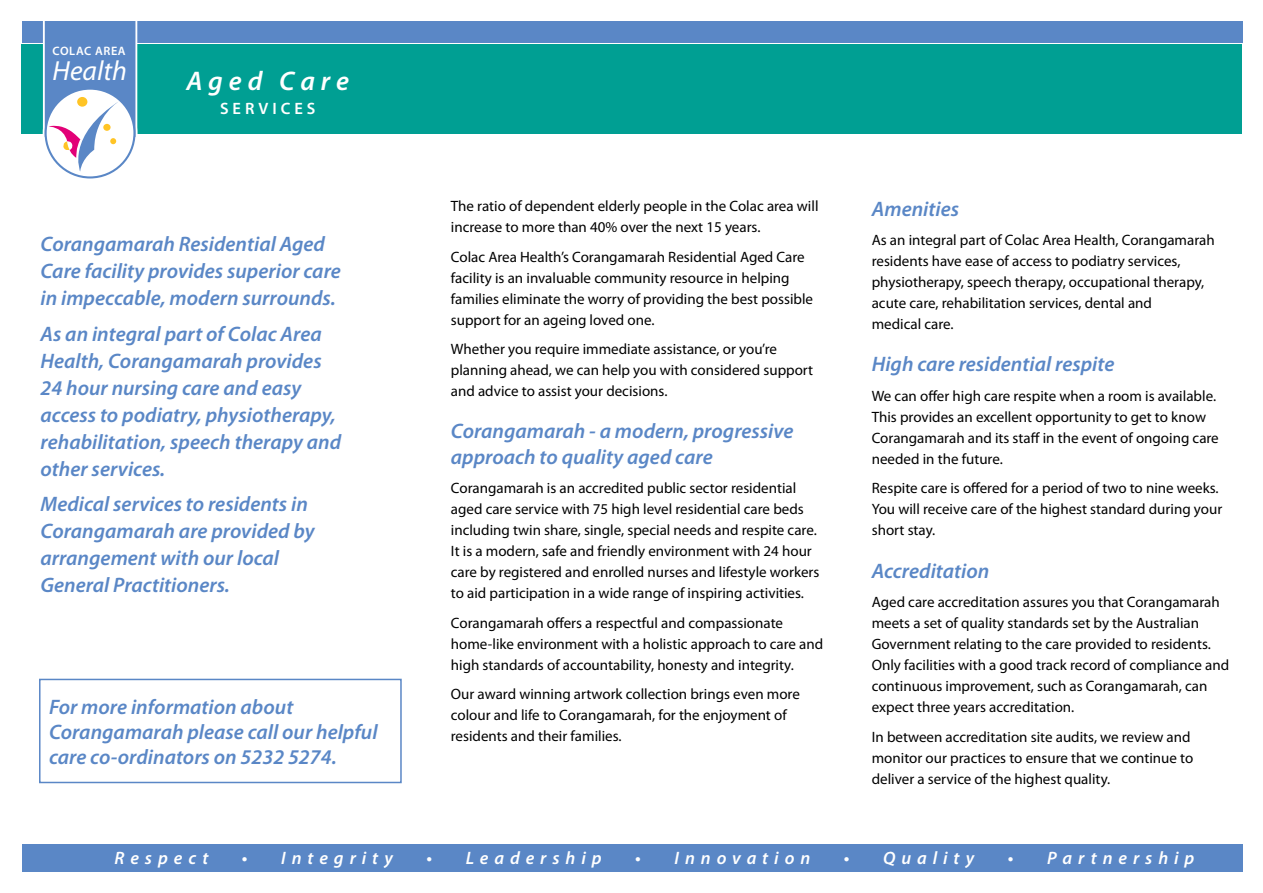
<style>
.page{position:relative;width:1263px;height:893px;background:#fff}
.page>*{position:absolute;margin:0;border:0;box-sizing:border-box;transform-origin:0 0}
.t1{font:italic 27.75px "Myriad Pro";color:#fff}
.t2{font:italic 600 27px "Myriad Pro";letter-spacing:.22em;color:#fff}
.t3{font:italic 600 21px/27px "Myriad Pro";color:#5a87c6}
.t4{font:italic 600 18px "Myriad Pro";letter-spacing:.33em;color:#fff}
.t5{font:600 16.5px "Myriad Pro";letter-spacing:.24em;color:#fff}
.t6{font:15px/21px "Myriad Pro";color:#000}
.t7{font:600 12.3px "Myriad Pro";letter-spacing:.05em;color:#fff}
</style>
<div class="page">
<div style="left:22px;top:844px;width:1220px;height:28px;background:#5a87c6"></div>
<div style="left:21px;top:44px;width:1221px;height:90px;background:#009f93"></div>
<div style="left:22px;top:21px;width:1220px;height:22px;background:#5a87c6"></div>
<svg style="left:43px;top:21px;width:94px;height:151px"></svg>
<div style="left:39px;top:679px;width:363px;height:104px;border:2px solid #5a87c6"></div>
<p class="t7" style="left:53px;top:43px;width:75px">COLAC AREA</p>
<h1 class="t1" style="left:53px;top:54px;width:76px">Health</h1>
<h2 class="t2" style="left:186px;top:63px;width:164px">Aged Care</h2>
<p class="t5" style="left:220px;top:98px;width:97px">SERVICES</p>
<h3 class="t3" style="left:41px;top:230px;width:302px">Corangamarah Residential Aged<br>Care facility provides superior care in impeccable, modern surrounds.</h3>
<h3 class="t3" style="left:41px;top:320px;width:302px">As an integral part of Colac Area<br>Health, Corangamarah provides<br>24 hour nursing care and easy access to podiatry, physiotherapy, rehabilitation, speech therapy and other services.</h3>
<h3 class="t3" style="left:41px;top:490px;width:276px">Medical services to residents in<br>Corangamarah are provided by arrangement with our local<br>General Practitioners.</h3>
<h3 class="t3" style="left:49px;top:693px;width:330px;line-height:25.2px">For more information about<br>Corangamarah please call our helpful care co-ordinators on 5232 5274.</h3>
<p class="t6" style="left:451px;top:195px;width:369px">The ratio of dependent elderly people in the Colac area will increase to more than 40% over the next 15 years.</p>
<p class="t6" style="left:451px;top:246px;width:364px">Colac Area Health’s Corangamarah Residential Aged Care facility is an invaluable community resource in helping families eliminate the worry of providing the best possible support for an ageing loved one.</p>
<p class="t6" style="left:451px;top:338px;width:364px">Whether you require immediate assistance, or you’re planning ahead, we can help you with considered support and advice to assist your decisions.</p>
<h3 class="t3" style="left:451px;top:418px;width:344px;line-height:25.2px">Corangamarah - a modern, progressive approach to quality aged care</h3>
<p class="t6" style="left:451px;top:477px;width:370px">Corangamarah is an accredited public sector residential aged care service with 75 high level residential care beds including twin share, single, special needs and respite care.<br>It is a modern, safe and friendly environment with 24 hour care by registered and enrolled nurses and lifestyle workers to aid participation in a wide range of inspiring activities.</p>
<p class="t6" style="left:451px;top:612px;width:374px">Corangamarah offers a respectful and compassionate home-like environment with a holistic approach to care and high standards of accountability, honesty and integrity.</p>
<p class="t6" style="left:451px;top:683px;width:350px">Our award winning artwork collection brings even more colour and life to Corangamarah, for the enjoyment of residents and their families.</p>
<h3 class="t3" style="left:872px;top:195px;width:89px">Amenities</h3>
<p class="t6" style="left:872px;top:229px;width:344px">As an integral part of Colac Area Health, Corangamarah residents have ease of access to podiatry services, physiotherapy, speech therapy, occupational therapy, acute care, rehabilitation services, dental and<br>medical care.</p>
<h3 class="t3" style="left:872px;top:350px;width:244px">High care residential respite</h3>
<p class="t6" style="left:872px;top:385px;width:349px">We can offer high care respite when a room is available.<br>This provides an excellent opportunity to get to know Corangamarah and its staff in the event of ongoing care needed in the future.</p>
<p class="t6" style="left:872px;top:478px;width:352px">Respite care is offered for a period of two to nine weeks.<br>You will receive care of the highest standard during your short stay.</p>
<h3 class="t3" style="left:872px;top:556px;width:119px">Accreditation</h3>
<p class="t6" style="left:872px;top:591px;width:359px">Aged care accreditation assures you that Corangamarah meets a set of quality standards set by the Australian Government relating to the care provided to residents.<br>Only facilities with a good track record of compliance and continuous improvement, such as Corangamarah, can expect three years accreditation.</p>
<p class="t6" style="left:872px;top:726px;width:323px">In between accreditation site audits, we review and monitor our practices to ensure that we continue to deliver a service of the highest quality.</p>
<p class="t4" style="left:115px;top:846px;width:95px">Respect</p>
<p class="t4" style="left:242px;top:846px;width:152px">• Integrity</p>
<p class="t4" style="left:427px;top:846px;width:177px">• Leadership</p>
<p class="t4" style="left:635px;top:846px;width:176px">• Innovation</p>
<p class="t4" style="left:844px;top:846px;width:132px">• Quality</p>
<p class="t4" style="left:1008px;top:846px;width:188px">• Partnership</p>
</div>
